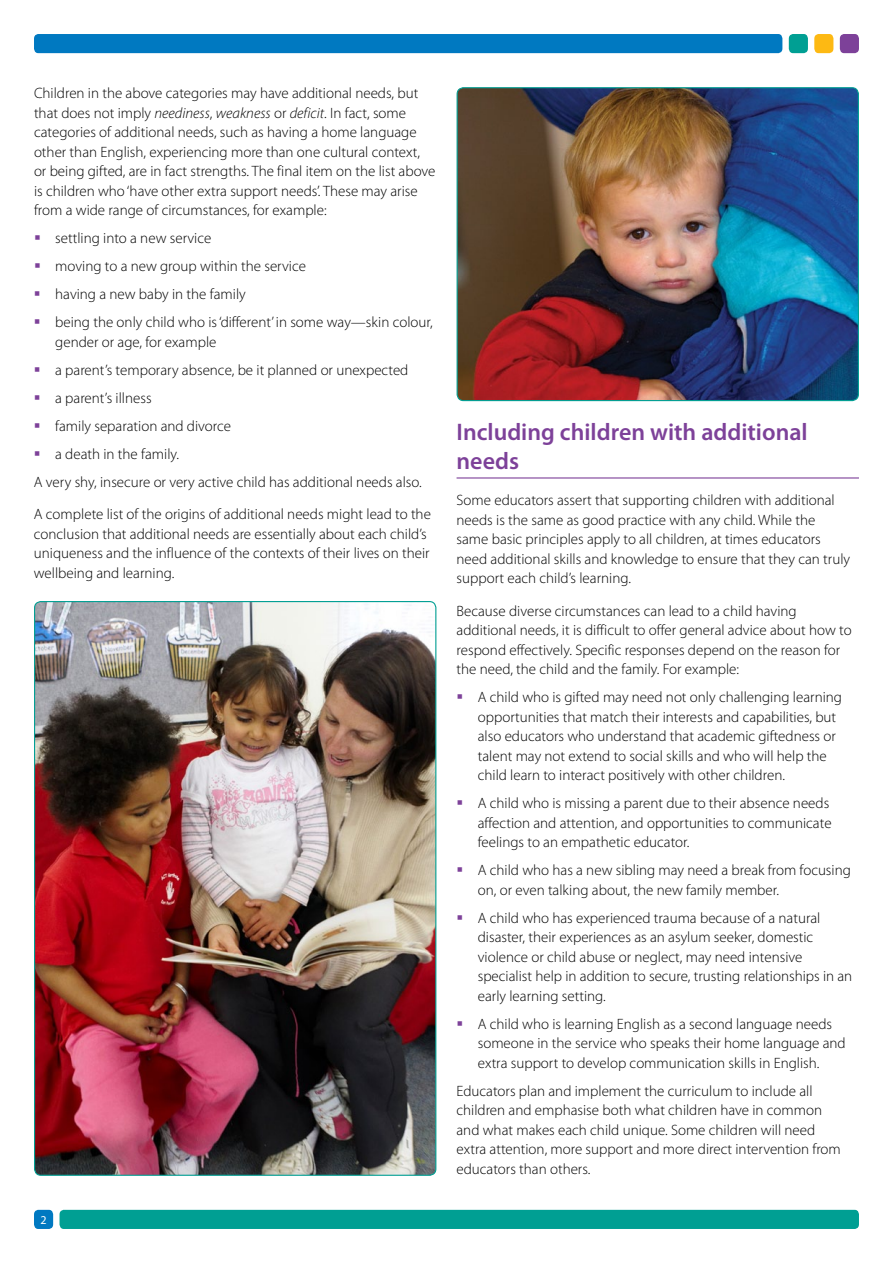
<style>
.page{position:relative;width:893px;height:1263px;background:#fff}
.page>*{position:absolute;margin:0;border:0;box-sizing:border-box;transform-origin:0 0}
.t1{font:600 24px/28.5px "Myriad Pro";color:#7d4199}
.t2{font:300 15px/19.5px "Myriad Pro";color:#000}
.t3{font:12px "Myriad Pro";color:#fff}
.s1{font-style:italic}
</style>
<div class="page">
<div style="left:34px;top:34px;width:748px;height:19px;background:#0079c1;border-radius:4px"></div>
<div style="left:840px;top:34px;width:19px;height:19px;background:#7d4199;border-radius:4px"></div>
<div style="left:814px;top:34px;width:19px;height:19px;background:#fdb913;border-radius:4px"></div>
<div style="left:789px;top:34px;width:19px;height:19px;background:#009f93;border-radius:4px"></div>
<div style="left:34px;top:1210px;width:19px;height:19px;background:#0079c1;border-radius:4px"></div>
<div style="left:60px;top:1210px;width:799px;height:19px;background:#009f93;border-radius:4px"></div>
<hr style="left:457px;top:477px;width:402px;height:1px;background:#7d4199">
<img style="left:36px;top:602px;width:400px;height:572px">
<img style="left:457px;top:88px;width:400px;height:313px">
<div style="left:457px;top:87px;width:402px;height:314px;border:1px solid #009f93;border-radius:6px"></div>
<p class="t2" style="left:34px;top:83px;width:403px">Children in the above categories may have additional needs, but that does not imply <span class="s1">neediness</span>, <span class="s1">weakness</span> or <span class="s1">deficit</span>. In fact, some categories of additional needs, such as having a home language other than English, experiencing more than one cultural context, or being gifted, are in fact strengths. The final item on the list above is children who ‘have other extra support needs’. These may arise from a wide range of circumstances, for example:</p>
<p class="t2" style="left:55px;top:224px;width:379px;line-height:28px">settling into a new service<br>moving to a new group within the service<br>having a new baby in the family<br>being the only child who is ‘different’ in some way—skin colour,</p>
<p class="t2" style="left:55px;top:332px;width:163px">gender or age, for example</p>
<p class="t2" style="left:55px;top:360px;width:355px">a parent’s temporary absence, be it planned or unexpected</p>
<p class="t2" style="left:55px;top:388px;width:98px">a parent’s illness</p>
<p class="t2" style="left:55px;top:416px;width:177px">family separation and divorce</p>
<p class="t2" style="left:55px;top:444px;width:126px">a death in the family.</p>
<p class="t2" style="left:34px;top:472px;width:389px">A very shy, insecure or very active child has additional needs also.</p>
<p class="t2" style="left:34px;top:504px;width:399px">A complete list of the origins of additional needs might lead to the conclusion that additional needs are essentially about each child’s uniqueness and the influence of the contexts of their lives on their wellbeing and learning.</p>
<p class="t3" style="left:41px;top:1212px;width:8px">2</p>
<h1 class="t1" style="left:457px;top:417px;width:353px">Including children with additional needs</h1>
<p class="t2" style="left:457px;top:490px;width:395px">Some educators assert that supporting children with additional needs is the same as good practice with any child. While the same basic principles apply to all children, at times educators need additional skills and knowledge to ensure that they can truly support each child’s learning.</p>
<p class="t2" style="left:457px;top:601px;width:397px">Because diverse circumstances can lead to a child having additional needs, it is difficult to offer general advice about how to respond effectively. Specific responses depend on the reason for the need, the child and the family. For example:</p>
<p class="t2" style="left:478px;top:687px;width:366px">A child who is gifted may need not only challenging learning opportunities that match their interests and capabilities, but also educators who understand that academic giftedness or talent may not extend to social skills and who will help the child learn to interact positively with other children.</p>
<p class="t2" style="left:478px;top:793px;width:355px">A child who is missing a parent due to their absence needs affection and attention, and opportunities to communicate feelings to an empathetic educator.</p>
<p class="t2" style="left:478px;top:860px;width:375px">A child who has a new sibling may need a break from focusing on, or even talking about, the new family member.</p>
<p class="t2" style="left:478px;top:908px;width:376px">A child who has experienced trauma because of a natural disaster, their experiences as an asylum seeker, domestic violence or child abuse or neglect, may need intensive specialist help in addition to secure, trusting relationships in an early learning setting.</p>
<p class="t2" style="left:478px;top:1014px;width:369px">A child who is learning English as a second language needs someone in the service who speaks their home language and extra support to develop communication skills in English.</p>
<p class="t2" style="left:456px;top:1081px;width:386px">Educators plan and implement the curriculum to include all children and emphasise both what children have in common and what makes each child unique. Some children will need extra attention, more support and more direct intervention from educators than others.</p>
</div>
